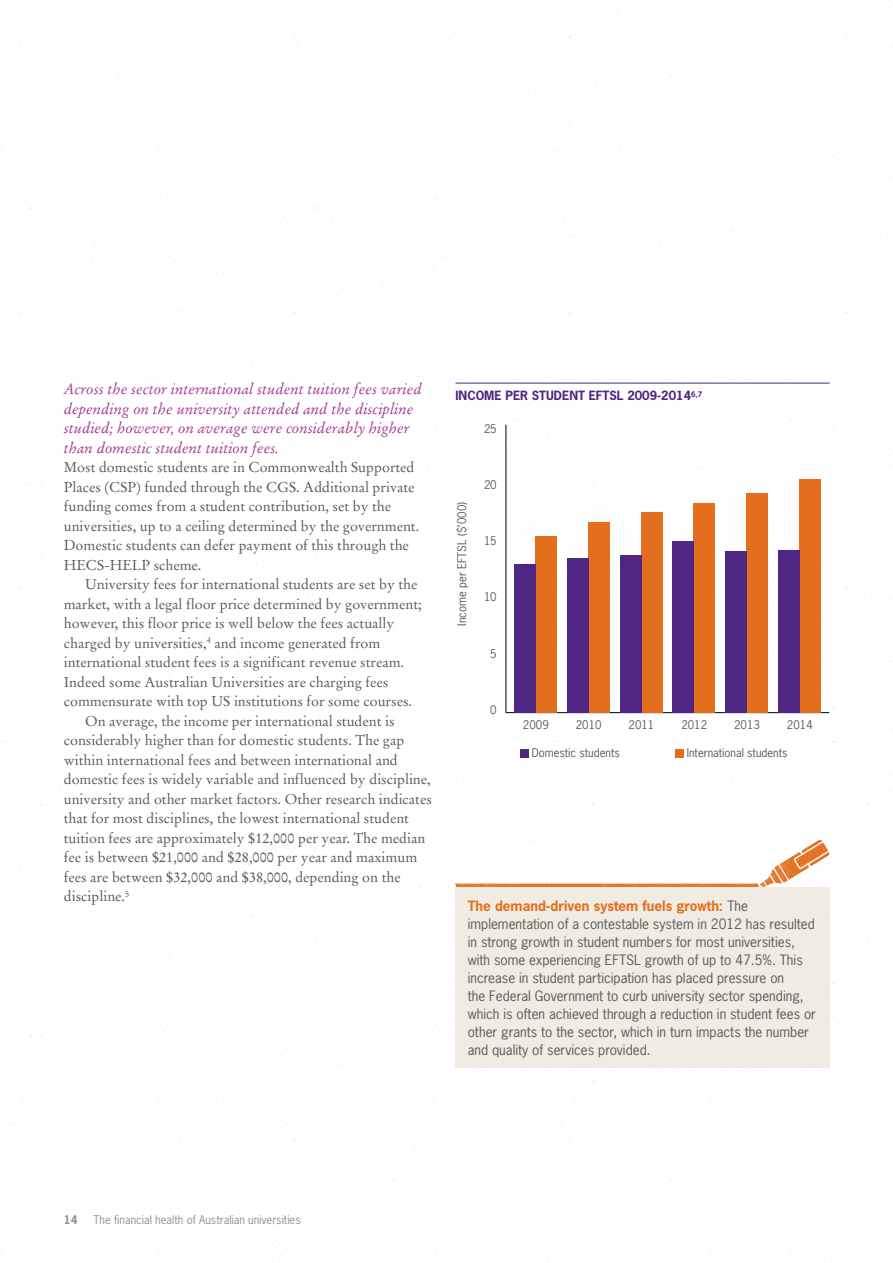
<style>
.page{position:relative;width:893px;height:1263px;background:#fff}
.page>*{position:absolute;margin:0;border:0;box-sizing:border-box;transform-origin:0 0}
.t1{font:italic 15px/19.5px "Stempel Garamond LT Std";color:#a63593}
.t2{font:14.25px/19.5px "Stempel Garamond LT Std";color:#58595b}
.t3{font:13.5px/18px "News Gothic Std";color:#58595b}
.t4{font:700 12px "News Gothic Std";color:#4f2683}
.t5{font:11.25px "News Gothic Std";color:#58595b}
.t6{font:11.25px "News Gothic Std";color:#919195}
.t7{font:700 11.25px "News Gothic Std";color:#919195}
.s1{font-weight:700;color:#e36f1e}
</style>
<div class="page">
<img style="left:0;top:1px;width:893px;height:1262px">
<hr style="left:455px;top:383px;width:375px;height:1px;background:#4f2683">
<div style="left:520px;top:749px;width:8px;height:8px;background:#4f2683"></div>
<div style="left:675px;top:749px;width:8px;height:8px;background:#e36f1e"></div>
<hr style="left:506px;top:712px;width:323px;height:1px;background:#000">
<hr style="left:506px;top:425px;width:1px;height:288px;background:#000">
<div style="left:535px;top:536px;width:22px;height:177px;background:#e36f1e"></div>
<div style="left:588px;top:523px;width:21px;height:190px;background:#e36f1e"></div>
<div style="left:641px;top:512px;width:21px;height:201px;background:#e36f1e"></div>
<div style="left:694px;top:503px;width:21px;height:210px;background:#e36f1e"></div>
<div style="left:747px;top:493px;width:21px;height:220px;background:#e36f1e"></div>
<div style="left:799px;top:479px;width:22px;height:234px;background:#e36f1e"></div>
<div style="left:514px;top:564px;width:21px;height:149px;background:#4f2683"></div>
<div style="left:567px;top:558px;width:21px;height:155px;background:#4f2683"></div>
<div style="left:620px;top:555px;width:21px;height:158px;background:#4f2683"></div>
<div style="left:673px;top:541px;width:21px;height:172px;background:#4f2683"></div>
<div style="left:726px;top:551px;width:21px;height:162px;background:#4f2683"></div>
<div style="left:778px;top:550px;width:21px;height:163px;background:#4f2683"></div>
<div style="left:455px;top:888px;width:374px;height:180px;background:#f1ece3"></div>
<p class="t1" style="left:64px;top:379px;width:359px">Across the sector international student tuition fees varied depending on the university attended and the discipline studied; however, on average were considerably higher than domestic student tuition fees.</p>
<p class="t2" style="left:64px;top:458px;width:357px">Most domestic students are in Commonwealth Supported Places (CSP) funded through the CGS. Additional private funding comes from a student contribution, set by the universities, up to a ceiling determined by the government.<br>Domestic students can defer payment of this through the HECS-HELP scheme.</p>
<p class="t2" style="left:85px;top:575px;width:334px">University fees for international students are set by the</p>
<p class="t2" style="left:64px;top:594px;width:359px">market, with a legal floor price determined by government;</p>
<p class="t2" style="left:64px;top:614px;width:332px">however, this floor price is well below the fees actually</p>
<p class="t2" style="left:64px;top:633px;width:318px">charged by universities,<sup>4</sup> and income generated from</p>
<p class="t2" style="left:64px;top:653px;width:342px">international student fees is a significant revenue stream.</p>
<p class="t2" style="left:64px;top:672px;width:326px">Indeed some Australian Universities are charging fees</p>
<p class="t2" style="left:64px;top:692px;width:350px">commensurate with top US institutions for some courses.</p>
<p class="t2" style="left:85px;top:711px;width:311px">On average, the income per international student is</p>
<p class="t2" style="left:64px;top:731px;width:342px">considerably higher than for domestic students. The gap</p>
<p class="t2" style="left:64px;top:750px;width:336px">within international fees and between international and</p>
<p class="t2" style="left:64px;top:770px;width:368px">domestic fees is widely variable and influenced by discipline,</p>
<p class="t2" style="left:64px;top:789px;width:370px">university and other market factors. Other research indicates</p>
<p class="t2" style="left:64px;top:809px;width:347px">that for most disciplines, the lowest international student</p>
<p class="t2" style="left:64px;top:828px;width:363px">tuition fees are approximately $12,000 per year. The median</p>
<p class="t2" style="left:64px;top:848px;width:355px">fee is between $21,000 and $28,000 per year and maximum</p>
<p class="t2" style="left:64px;top:867px;width:338px">fees are between $32,000 and $38,000, depending on the</p>
<p class="t2" style="left:64px;top:887px;width:67px">discipline.<sup>5</sup></p>
<p class="t4" style="left:455px;top:388px;width:248px">INCOME PER STUDENT EFTSL 2009-2014<sup>6,7</sup></p>
<p class="t5" style="left:484px;top:421px;width:14px">25</p>
<p class="t5" style="left:455px;top:626px;width:125px;rotate:-90deg">Income per EFTSL ($’000)</p>
<p class="t5" style="left:484px;top:477px;width:14px">20</p>
<p class="t5" style="left:484px;top:534px;width:14px">15</p>
<p class="t5" style="left:484px;top:590px;width:14px">10</p>
<p class="t5" style="left:490px;top:646px;width:8px">5</p>
<p class="t5" style="left:490px;top:702px;width:8px">0</p>
<p class="t5" style="left:523px;top:718px;width:27px">2009</p>
<p class="t5" style="left:576px;top:718px;width:27px">2010</p>
<p class="t5" style="left:628px;top:718px;width:27px">2011</p>
<p class="t5" style="left:681px;top:718px;width:27px">2012</p>
<p class="t5" style="left:734px;top:718px;width:27px">2013</p>
<p class="t5" style="left:787px;top:718px;width:27px">2014</p>
<p class="t5" style="left:532px;top:746px;width:90px">Domestic students</p>
<p class="t5" style="left:687px;top:746px;width:102px">International students</p>
<p class="t3" style="left:468px;top:897px;width:350px"><span class="s1">The demand-driven system fuels growth:</span> The implementation of a contestable system in 2012 has resulted in strong growth in student numbers for most universities, with some experiencing EFTSL growth of up to 47.5%. This increase in student participation has placed pressure on<br>the Federal Government to curb university sector spending, which is often achieved through a reduction in student fees or other grants to the sector, which in turn impacts the number and quality of services provided.</p>
<p class="t7" style="left:64px;top:1213px;width:15px">14</p>
<p class="t6" style="left:94px;top:1213px;width:209px">The financial health of Australian universities</p>
</div>
